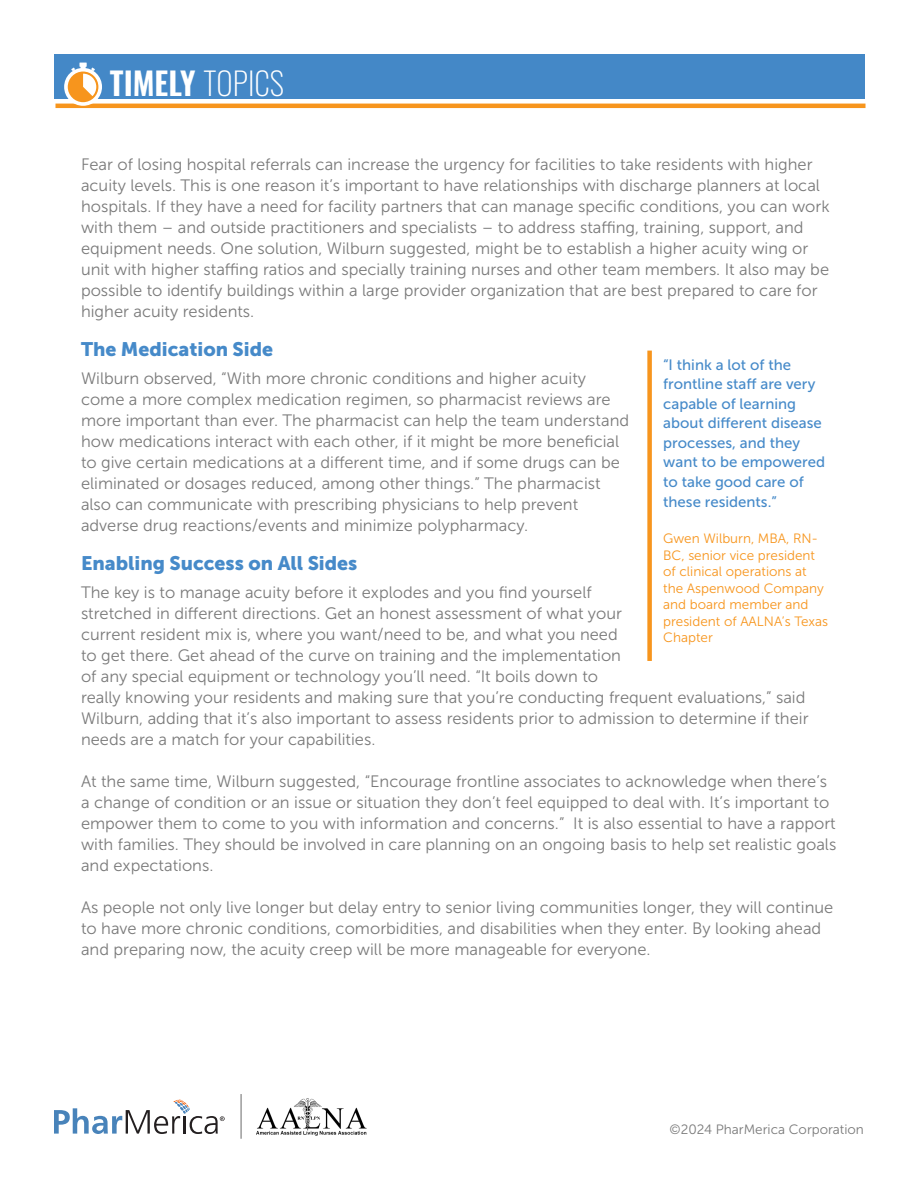
<style>
.page{position:relative;width:918px;height:1188px;background:#fff}
.page>*{position:absolute;margin:0;border:0;box-sizing:border-box;transform-origin:0 0}
.t1{font:600 31.5px "Oswald";color:#fff}
.t2{font:19.5px "Museo Sans 900";color:#468ac9}
.t3{font:16.5px/21px "Museo Sans 300";color:#7a7a7a}
.t4{font:15px/19.5px "Museo Sans 500";color:#468ac9}
.t5{font:13.5px/16.5px "Museo Sans 300";color:#f7951d}
.t6{font:13.5px "Museo Sans 300";color:#7a7a7a}
.s1{font-weight:200}
</style>
<div class="page">
<div style="left:55px;top:55px;width:810px;height:44px;background:#4488c7"></div>
<hr style="left:56px;top:104px;width:810px;height:4px;background:#f7951d">
<svg style="left:64px;top:63px;width:38px;height:43px"></svg>
<svg style="left:54px;top:1100px;width:171px;height:34px"></svg>
<img style="left:257px;top:1098px;width:109px;height:37px">
<hr style="left:241px;top:1094px;width:1px;height:45px;background:#7a7a7a">
<div style="left:647px;top:351px;width:5px;height:310px;background:#f7951d"></div>
<h1 class="t1" style="left:110px;top:67px;width:176px">TIMELY <span class="s1">TOPICS</span></h1>
<p class="t3" style="left:81px;top:154px;width:750px">Fear of losing hospital referrals can increase the urgency for facilities to take residents with higher acuity levels. This is one reason it’s important to have relationships with discharge planners at local hospitals. If they have a need for facility partners that can manage specific conditions, you can work with them – and outside practitioners and specialists – to address staffing, training, support, and equipment needs. One solution, Wilburn suggested, might be to establish a higher acuity wing or unit with higher staffing ratios and specially training nurses and other team members. It also may be possible to identify buildings within a large provider organization that are best prepared to care for higher acuity residents.</p>
<p class="t2" style="left:81px;top:338px;width:194px">The Medication Side</p>
<p class="t3" style="left:81px;top:368px;width:550px">Wilburn observed, “With more chronic conditions and higher acuity come a more complex medication regimen, so pharmacist reviews are more important than ever. The pharmacist can help the team understand how medications interact with each other, if it might be more beneficial to give certain medications at a different time, and if some drugs can be eliminated or dosages reduced, among other things.” The pharmacist also can communicate with prescribing physicians to help prevent adverse drug reactions/events and minimize polypharmacy.</p>
<p class="t2" style="left:81px;top:552px;width:278px">Enabling Success on All Sides</p>
<p class="t3" style="left:81px;top:582px;width:729px">The key is to manage acuity before it explodes and you find yourself<br>stretched in different directions. Get an honest assessment of what your<br>current resident mix is, where you want/need to be, and what you need<br>to get there. Get ahead of the curve on training and the implementation<br>of any special equipment or technology you’ll need. “It boils down to<br>really knowing your residents and making sure that you’re conducting frequent evaluations,” said Wilburn, adding that it’s also important to assess residents prior to admission to determine if their needs are a match for your capabilities.</p>
<p class="t3" style="left:81px;top:771px;width:757px">At the same time, Wilburn suggested, “Encourage frontline associates to acknowledge when there’s a change of condition or an issue or situation they don’t feel equipped to deal with. It’s important to empower them to come to you with information and concerns.” It is also essential to have a rapport with families. They should be involved in care planning on an ongoing basis to help set realistic goals and expectations.</p>
<p class="t3" style="left:81px;top:897px;width:754px">As people not only live longer but delay entry to senior living communities longer, they will continue to have more chronic conditions, comorbidities, and disabilities when they enter. By looking ahead and preparing now, the acuity creep will be more manageable for everyone.</p>
<p class="t4" style="left:663px;top:355px;width:164px">“I think a lot of the frontline staff are very capable of learning about different disease processes, and they want to be empowered to take good care of these residents.”</p>
<p class="t5" style="left:663px;top:530px;width:166px">Gwen Wilburn, MBA, RN-<br>BC, senior vice president of clinical operations at the Aspenwood Company and board member and president of AALNA’s Texas<br>Chapter</p>
<p class="t6" style="left:670px;top:1122px;width:196px">©2024 PharMerica Corporation</p>
</div>
